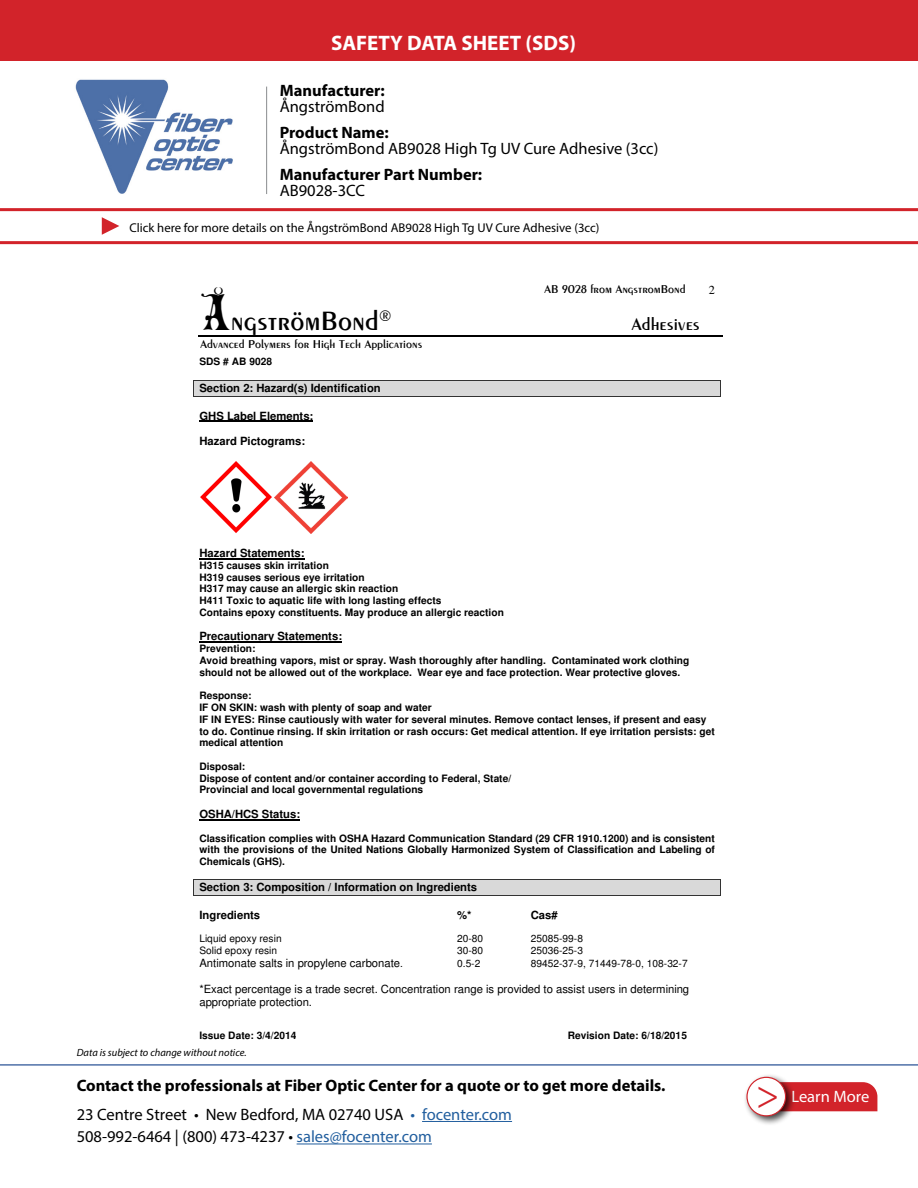
<style>
.page{position:relative;width:918px;height:1188px;background:#fff}
.page>*{position:absolute;margin:0;border:0;box-sizing:border-box;transform-origin:0 0}
.t1{font:42px "Minion Pro";color:#d2232a}
.t2{font:28.65px "Penwin";color:#000}
.t3{font:700 21px "Myriad Pro";color:#fff}
.t4{font:18.45px "Penwin";color:#000}
.t5{font:16.5px/22.5px "Myriad Pro";color:#000}
.t6{font:700 16.5px/16.5px "Myriad Pro";color:#000}
.t7{font:16.5px "Myriad Pro";color:#fff}
.t8{font:12.75px "Myriad Pro";color:#000}
.t9{font:12.3px "Penwin";color:#000}
.t10{font:12.3px "Times";color:#000}
.t11{font:700 11.25px "Helvetica";color:#000}
.t12{font:11.25px/12.9px "Helvetica";color:#000}
.t13{font:italic 10.5px "Myriad Pro";color:#000}
.t14{font:700 10.2px/11.9px "Helvetica";color:#000}
.t15{font:10.2px "Helvetica";color:#000}
.s1{font-weight:400}
.s2{font-weight:700}
.s3{font-family:"Max Circus";font-size:49.05px}
.s4{font-size:10.2px}
.s5{color:#215e9e}
</style>
<div class="page">
<hr style="left:422px;top:1121px;width:90px;height:1px;background:#215e9e">
<hr style="left:297px;top:1144px;width:135px;height:1px;background:#215e9e">
<hr style="left:0;top:1064px;width:918px;height:2px;background:#4f70a8">
<img style="left:75px;top:79px;width:158px;height:115px">
<hr style="left:266px;top:87px;width:1px;height:107px;background:#8a8c8e">
<div style="left:796px;top:1082px;width:81px;height:29px;background:#d2232a"></div>
<div style="left:743px;top:1074px;width:53px;height:52px;background:#000;opacity:.75"></div>
<div style="left:747px;top:1077px;width:39px;height:39px;background:#fff;border-radius:50%"></div>
<div style="left:746px;top:1077px;width:40px;height:39px;border:1px solid #d2232a;border-radius:50%"></div>
<hr style="left:0;top:241px;width:918px;height:3px;background:#d2232a">
<hr style="left:0;top:208px;width:918px;height:3px;background:#d2232a">
<svg style="left:102px;top:217px;width:17px;height:18px"></svg>
<div style="left:0;top:0;width:918px;height:60px;background:#d2232a"></div>
<hr style="left:198px;top:335px;width:524px;height:2px;background:#000">
<div style="left:194px;top:381px;width:527px;height:15px;background:#d9d9d9"></div>
<hr style="left:194px;top:380px;width:527px;height:1px;background:#333">
<hr style="left:194px;top:396px;width:527px;height:1px;background:#333">
<svg style="left:193px;top:380px;width:1px;height:17px"></svg>
<hr style="left:199px;top:421px;width:114px;height:1px;background:#000">
<hr style="left:199px;top:558px;width:106px;height:1px;background:#000">
<hr style="left:199px;top:642px;width:143px;height:1px;background:#000">
<hr style="left:199px;top:819px;width:101px;height:1px;background:#000">
<div style="left:194px;top:880px;width:527px;height:15px;background:#d9d9d9"></div>
<hr style="left:194px;top:879px;width:527px;height:1px;background:#333">
<hr style="left:194px;top:895px;width:527px;height:1px;background:#333">
<svg style="left:193px;top:879px;width:1px;height:17px"></svg>
<img style="left:200px;top:461px;width:72px;height:72px">
<img style="left:275px;top:461px;width:72px;height:73px">
<p class="t3" style="left:331px;top:29px;width:246px">SAFETY DATA SHEET (SDS)</p>
<p class="t6" style="left:280px;top:81px;width:107px">Manufacturer:<br><span class="s1">ÅngströmBond</span></p>
<p class="t5" style="left:280px;top:124px;width:380px;line-height:16.5px"><span class="s2">Product Name:<br></span>ÅngströmBond AB9028 High Tg UV Cure Adhesive (3cc)</p>
<p class="t6" style="left:280px;top:165px;width:204px">Manufacturer Part Number:</p>
<p class="t5" style="left:280px;top:179px;width:87px">AB9028-3CC</p>
<p class="t8" style="left:129px;top:220px;width:472px">Click here for more details on the ÅngströmBond AB9028 High Tg UV Cure Adhesive (3cc)</p>
<p class="t2" style="left:199px;top:303px;width:193px"><span class="s3">Å</span>ngströmBond<sup>®</sup></p>
<p class="t9" style="left:200px;top:336px;width:223px">Advanced Polymers for High Tech Applications</p>
<p class="t14" style="left:199px;top:356px;width:74px">SDS # AB 9028</p>
<p class="t11" style="left:199px;top:384px;width:183px">Section 2: Hazard(s) Identification</p>
<p class="t11" style="left:199px;top:411px;width:115px">GHS Label Elements:</p>
<p class="t11" style="left:199px;top:437px;width:107px">Hazard Pictograms:</p>
<p class="t9" style="left:544px;top:282px;width:143px">AB 9028 from AngstromBond</p>
<p class="t4" style="left:632px;top:312px;width:70px">Adhesives</p>
<p class="t10" style="left:709px;top:282px;width:8px">2</p>
<p class="t11" style="left:199px;top:548px;width:107px">Hazard Statements:</p>
<p class="t14" style="left:199px;top:560px;width:306px">H315 causes skin irritation<br>H319 causes serious eye irritation<br>H317 may cause an allergic skin reaction<br>H411 Toxic to aquatic life with long lasting effects<br>Contains epoxy constituents. May produce an allergic reaction</p>
<p class="t11" style="left:199px;top:632px;width:144px">Precautionary Statements:</p>
<p class="t14" style="left:199px;top:644px;width:492px">Prevention:<br>Avoid breathing vapors, mist or spray. Wash thoroughly after handling. Contaminated work clothing should not be allowed out of the workplace. Wear eye and face protection. Wear protective gloves.</p>
<p class="t14" style="left:199px;top:691px;width:517px">Response:<br>IF ON SKIN: wash with plenty of soap and water<br>IF IN EYES: Rinse cautiously with water for several minutes. Remove contact lenses, if present and easy to do. Continue rinsing. If skin irritation or rash occurs: Get medical attention. If eye irritation persists: get medical attention</p>
<p class="t14" style="left:199px;top:761px;width:313px">Disposal:<br>Dispose of content and/or container according to Federal, State/<br>Provincial and local governmental regulations</p>
<p class="t11" style="left:199px;top:810px;width:102px">OSHA/HCS Status:</p>
<p class="t14" style="left:199px;top:833px;width:517px;text-align:justify">Classification complies with OSHA Hazard Communication Standard (29 CFR 1910.1200) and is consistent with the provisions of the United Nations Globally Harmonized System of Classification and Labeling of Chemicals (GHS).</p>
<p class="t11" style="left:199px;top:883px;width:279px">Section 3: Composition / Information on Ingredients</p>
<p class="t11" style="left:199px;top:910px;width:62px">Ingredients</p>
<p class="t11" style="left:457px;top:910px;width:16px">%*</p>
<p class="t11" style="left:531px;top:910px;width:28px">Cas#</p>
<p class="t15" style="left:199px;top:935px;width:84px">Liquid epoxy resin</p>
<p class="t15" style="left:457px;top:935px;width:28px">20-80</p>
<p class="t15" style="left:531px;top:935px;width:54px">25085-99-8</p>
<p class="t15" style="left:199px;top:947px;width:79px">Solid epoxy resin</p>
<p class="t15" style="left:457px;top:947px;width:28px">30-80</p>
<p class="t15" style="left:531px;top:947px;width:54px">25036-25-3</p>
<p class="t12" style="left:199px;top:958px;width:205px">Antimonate salts in propylene carbonate<span class="s4">.</span></p>
<p class="t15" style="left:457px;top:959px;width:25px">0.5-2</p>
<p class="t15" style="left:531px;top:959px;width:158px">89452-37-9, 71449-78-0, 108-32-7</p>
<p class="t12" style="left:199px;top:984px;width:491px">*Exact percentage is a trade secret. Concentration range is provided to assist users in determining appropriate protection.</p>
<p class="t14" style="left:199px;top:1031px;width:99px">Issue Date: 3/4/2014</p>
<p class="t14" style="left:568px;top:1031px;width:121px">Revision Date: 6/18/2015</p>
<p class="t13" style="left:77px;top:1046px;width:171px">Data is subject to change without notice.</p>
<p class="t6" style="left:77px;top:1076px;width:590px">Contact the professionals at Fiber Optic Center for a quote or to get more details.</p>
<p class="t5" style="left:77px;top:1103px;width:437px">23 Centre Street • New Bedford, MA 02740 USA <span class="s5">• focenter.com<br></span>508-992-6464 | (800) 473-4237 • <span class="s5">sales@focenter.com</span></p>
<p class="t1" style="left:756px;top:1066px;width:25px">&gt;</p>
<p class="t7" style="left:791px;top:1087px;width:79px">Learn More</p>
</div>
